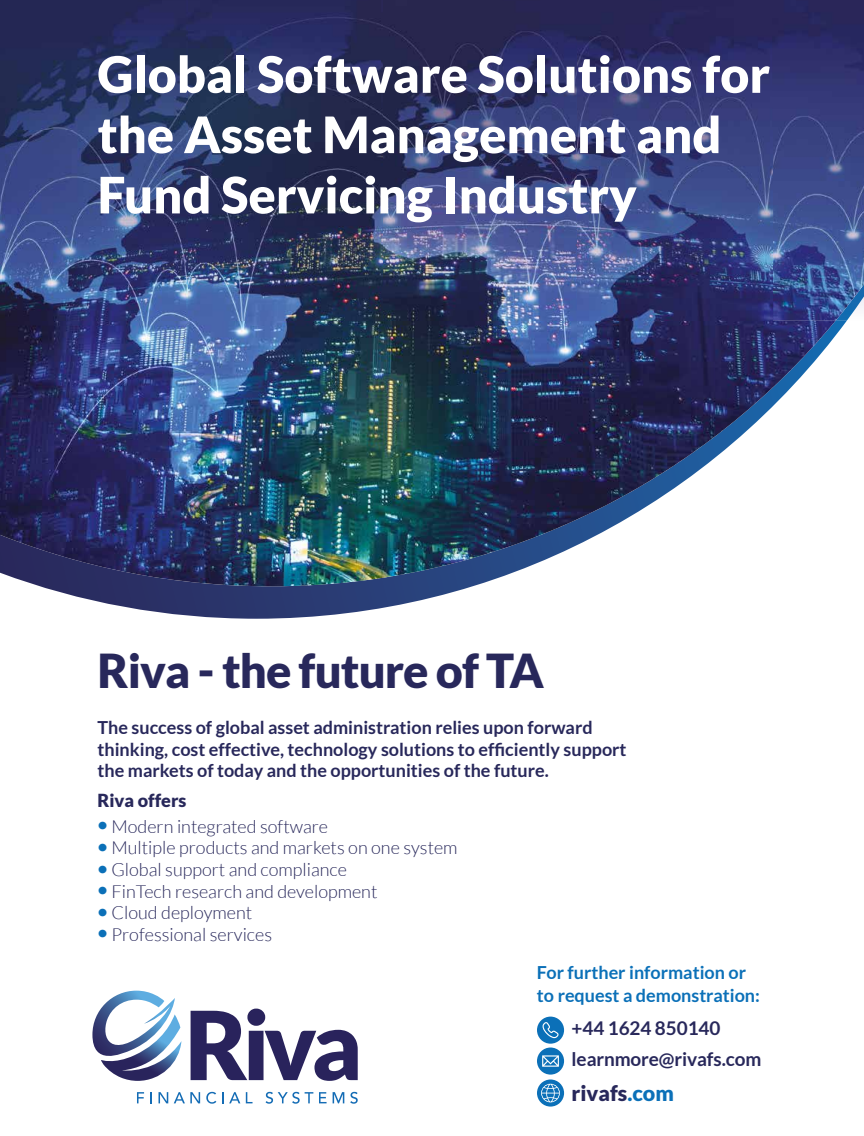
<style>
.page{position:relative;width:864px;height:1136px;background:#fff}
.page>*{position:absolute;margin:0;border:0;box-sizing:border-box;transform-origin:0 0}
.t1{font:900 50.25px/60.3px "Lato";color:#fff}
.t2{font:900 46.8px "Lato";letter-spacing:-.02em;color:#28285b}
.t3{font:900 21.45px "Lato";color:#28285b}
.t4{font:700 18.9px/31.2px "Lato";letter-spacing:-.005em;color:#28285b}
.t5{font:700 18px/21.6px "Lato";color:#28285b}
.t6{font:300 18px "Lato";color:#28285b}
.t7{font:700 18px/22.8px "Lato";color:#0b70b8}
.t8{font:900 18px "Lato";color:#28285b}
.s1{font-weight:700;color:#0b70b8}
.s2{color:#0b70b8}
</style>
<div class="page">
<svg style="left:39px;top:320px;width:807px;height:298px"></svg>
<img style="left:0;top:320px;width:835px;height:266px">
<img style="left:0;top:0;width:863px;height:320px">
<svg style="left:92px;top:990px;width:89px;height:90px"></svg>
<svg style="left:137px;top:1092px;width:7px;height:11px"></svg>
<svg style="left:158px;top:1092px;width:10px;height:11px"></svg>
<svg style="left:174px;top:1092px;width:26px;height:11px"></svg>
<svg style="left:206px;top:1091px;width:10px;height:12px"></svg>
<svg style="left:222px;top:1092px;width:18px;height:11px"></svg>
<svg style="left:246px;top:1092px;width:6px;height:11px"></svg>
<svg style="left:265px;top:1091px;width:48px;height:12px"></svg>
<svg style="left:319px;top:1092px;width:7px;height:11px"></svg>
<svg style="left:332px;top:1092px;width:12px;height:11px"></svg>
<svg style="left:350px;top:1091px;width:7px;height:12px"></svg>
<svg style="left:190px;top:1008px;width:167px;height:72px"></svg>
<svg style="left:536px;top:1047px;width:28px;height:27px"></svg>
<svg style="left:542px;top:1055px;width:16px;height:11px"></svg>
<svg style="left:536px;top:1079px;width:28px;height:27px"></svg>
<svg style="left:536px;top:1016px;width:28px;height:27px"></svg>
<svg style="left:541px;top:1021px;width:17px;height:16px"></svg>
<svg style="left:541px;top:1083px;width:18px;height:19px"></svg>
<h1 class="t1" style="left:97px;top:43px;width:673px">Global Software Solutions for the Asset Management and<br>Fund Servicing Industry</h1>
<h2 class="t2" style="left:97px;top:641px;width:448px">Riva - the future of TA</h2>
<p class="t5" style="left:97px;top:716px;width:530px">The success of global asset administration relies upon forward thinking, cost effective, technology solutions to efficiently support the markets of today and the opportunities of the future.</p>
<p class="t8" style="left:97px;top:789px;width:90px">Riva offers</p>
<p class="t6" style="left:97px;top:814px;width:232px"><span class="s1">•</span> Modern integrated software</p>
<p class="t6" style="left:97px;top:836px;width:361px"><span class="s1">•</span> Multiple products and markets on one system</p>
<p class="t6" style="left:97px;top:858px;width:251px"><span class="s1">•</span> Global support and compliance</p>
<p class="t6" style="left:97px;top:879px;width:281px"><span class="s1">•</span> FinTech research and development</p>
<p class="t6" style="left:97px;top:901px;width:156px"><span class="s1">•</span> Cloud deployment</p>
<p class="t6" style="left:97px;top:922px;width:176px"><span class="s1">•</span> Professional services</p>
<p class="t7" style="left:536px;top:960px;width:224px">For further information or to request a demonstration:</p>
<p class="t4" style="left:571px;top:1012px;width:191px">+44 1624 850140 learnmore@rivafs.com</p>
<p class="t3" style="left:571px;top:1079px;width:104px">rivafs<span class="s2">.com</span></p>
</div>
